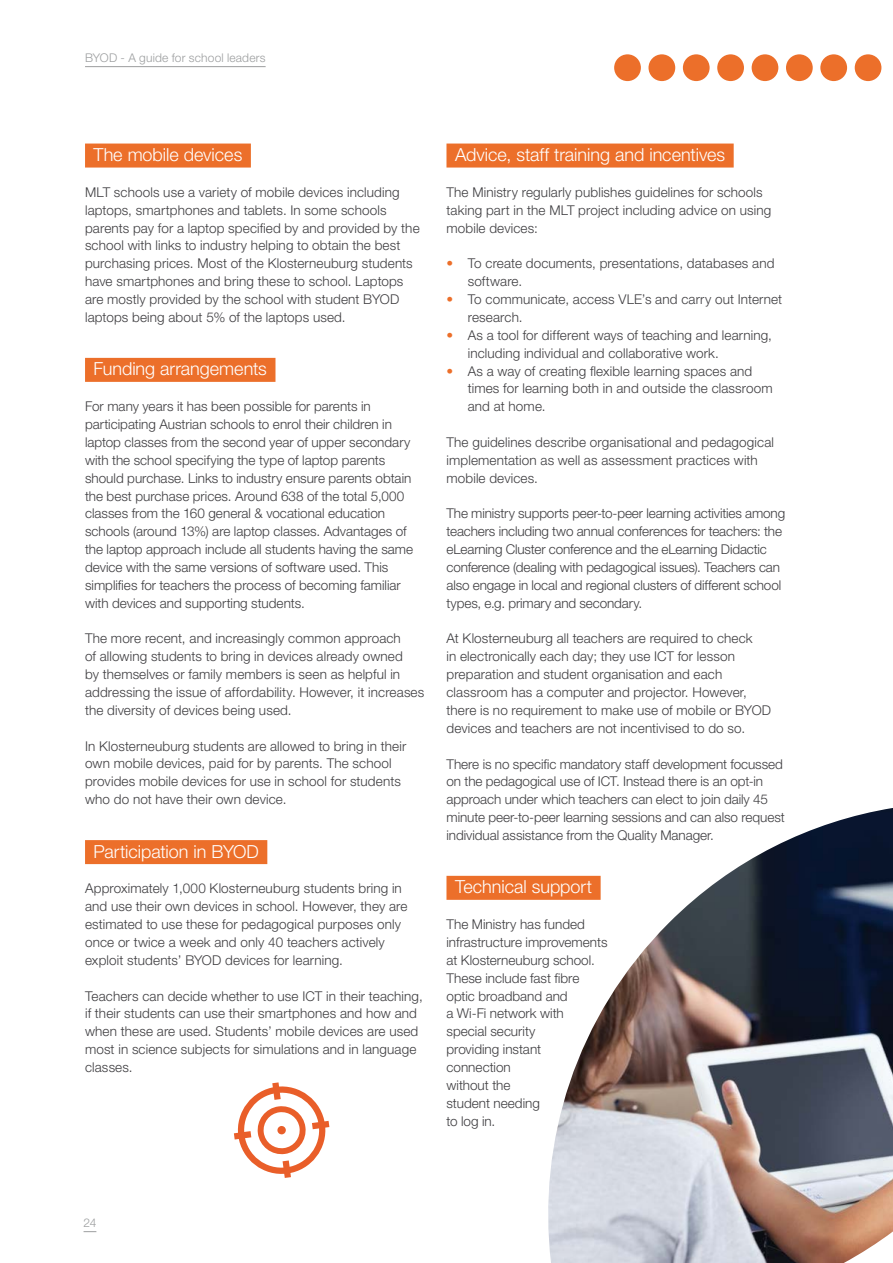
<style>
.page{position:relative;width:893px;height:1263px;background:#fff}
.page>*{position:absolute;margin:0;border:0;box-sizing:border-box;transform-origin:0 0}
.t1{font:300 18px "Helvetica Neue LT Pro";color:#fff}
.t2{font:300 13.5px/17.9px "Helvetica Neue LT Pro";letter-spacing:.005em;color:#3e3d40}
.t3{font:300 12px "Helvetica Neue LT Pro";letter-spacing:.015em;color:#9c9e9f}
.s1{color:#ec6f2a}
</style>
<div class="page">
<svg style="left:84px;top:1231px;width:12px;height:1px"></svg>
<hr style="left:85px;top:66px;width:181px;height:1px;background:#9c9e9f">
<div style="left:85px;top:144px;width:166px;height:24px;background:#ec6f2a"></div>
<div style="left:85px;top:358px;width:190px;height:24px;background:#ec6f2a"></div>
<div style="left:85px;top:840px;width:182px;height:24px;background:#ec6f2a"></div>
<div style="left:446px;top:144px;width:288px;height:24px;background:#ec6f2a"></div>
<div style="left:446px;top:876px;width:155px;height:24px;background:#ec6f2a"></div>
<img style="left:547px;top:808px;width:346px;height:455px">
<svg style="left:234px;top:1082px;width:95px;height:96px"></svg>
<div style="left:277px;top:1126px;width:9px;height:9px;background:#e95e29;border-radius:50%"></div>
<div style="left:614px;top:54px;width:27px;height:27px;background:#ec6f2a;border-radius:50%"></div>
<div style="left:648px;top:54px;width:27px;height:27px;background:#ec6f2a;border-radius:50%"></div>
<div style="left:683px;top:54px;width:27px;height:27px;background:#ec6f2a;border-radius:50%"></div>
<div style="left:717px;top:54px;width:27px;height:27px;background:#ec6f2a;border-radius:50%"></div>
<div style="left:752px;top:54px;width:26px;height:27px;background:#ec6f2a;border-radius:50%"></div>
<div style="left:786px;top:54px;width:27px;height:27px;background:#ec6f2a;border-radius:50%"></div>
<div style="left:820px;top:54px;width:27px;height:27px;background:#ec6f2a;border-radius:50%"></div>
<div style="left:855px;top:54px;width:26px;height:27px;background:#ec6f2a;border-radius:50%"></div>
<p class="t3" style="left:85px;top:50px;width:182px">BYOD - A guide for school leaders</p>
<h1 class="t1" style="left:94px;top:144px;width:150px">The mobile devices</h1>
<p class="t2" style="left:85px;top:183px;width:336px">MLT schools use a variety of mobile devices including laptops, smartphones and tablets. In some schools parents pay for a laptop specified by and provided by the school with links to industry helping to obtain the best purchasing prices. Most of the Klosterneuburg students have smartphones and bring these to school. Laptops are mostly provided by the school with student BYOD laptops being about 5% of the laptops used.</p>
<h1 class="t1" style="left:94px;top:358px;width:175px">Funding arrangements</h1>
<p class="t2" style="left:85px;top:397px;width:330px">For many years it has been possible for parents in participating Austrian schools to enrol their children in laptop classes from the second year of upper secondary with the school specifying the type of laptop parents should purchase. Links to industry ensure parents obtain the best purchase prices. Around 638 of the total 5,000 classes from the 160 general &amp; vocational education schools (around 13%) are laptop classes. Advantages of the laptop approach include all students having the same device with the same versions of software used. This simplifies for teachers the process of becoming familiar with devices and supporting students.</p>
<p class="t2" style="left:85px;top:629px;width:341px">The more recent, and increasingly common approach<br>of allowing students to bring in devices already owned<br>by themselves or family members is seen as helpful in addressing the issue of affordability. However, it increases the diversity of devices being used.</p>
<p class="t2" style="left:85px;top:737px;width:323px">In Klosterneuburg students are allowed to bring in their own mobile devices, paid for by parents. The school provides mobile devices for use in school for students who do not have their own device.</p>
<h1 class="t1" style="left:94px;top:840px;width:167px">Participation in BYOD</h1>
<p class="t2" style="left:85px;top:879px;width:324px">Approximately 1,000 Klosterneuburg students bring in and use their own devices in school. However, they are estimated to use these for pedagogical purposes only once or twice a week and only 40 teachers actively exploit students’ BYOD devices for learning.</p>
<p class="t2" style="left:85px;top:986px;width:339px">Teachers can decide whether to use ICT in their teaching, if their students can use their smartphones and how and when these are used. Students’ mobile devices are used most in science subjects for simulations and in language classes.</p>
<h1 class="t1" style="left:455px;top:144px;width:272px">Advice, staff training and incentives</h1>
<p class="t2" style="left:446px;top:183px;width:326px">The Ministry regularly publishes guidelines for schools taking part in the MLT project including advice on using mobile devices:</p>
<p class="t2" style="left:468px;top:254px;width:308px;text-indent:-21px"><span class="s1">•</span> To create documents, presentations, databases and software.</p>
<p class="t2" style="left:468px;top:290px;width:316px;text-indent:-21px"><span class="s1">•</span> To communicate, access VLE’s and carry out Internet research.</p>
<p class="t2" style="left:468px;top:326px;width:306px;text-indent:-21px"><span class="s1">•</span> As a tool for different ways of teaching and learning, including individual and collaborative work.</p>
<p class="t2" style="left:468px;top:361px;width:306px;text-indent:-21px"><span class="s1">•</span> As a way of creating flexible learning spaces and times for learning both in and outside the classroom and at home.</p>
<p class="t2" style="left:446px;top:433px;width:329px">The guidelines describe organisational and pedagogical implementation as well as assessment practices with mobile devices.</p>
<p class="t2" style="left:446px;top:504px;width:340px">The ministry supports peer-to-peer learning activities among teachers including two annual conferences for teachers: the eLearning Cluster conference and the eLearning Didactic conference (dealing with pedagogical issues). Teachers can also engage in local and regional clusters of different school types, e.g. primary and secondary.</p>
<p class="t2" style="left:446px;top:629px;width:326px">At Klosterneuburg all teachers are required to check<br>in electronically each day; they use ICT for lesson preparation and student organisation and each classroom has a computer and projector. However, there is no requirement to make use of mobile or BYOD devices and teachers are not incentivised to do so.</p>
<p class="t2" style="left:446px;top:754px;width:340px">There is no specific mandatory staff development focussed on the pedagogical use of ICT. Instead there is an opt-in approach under which teachers can elect to join daily 45 minute peer-to-peer learning sessions and can also request individual assistance from the Quality Manager.</p>
<h1 class="t1" style="left:455px;top:876px;width:139px">Technical support</h1>
<p class="t2" style="left:446px;top:915px;width:162px">The Ministry has funded infrastructure improvements at Klosterneuburg school.<br>These include fast fibre optic broadband and<br>a Wi-Fi network with special security<br>providing instant connection<br>without the<br>student needing<br>to log in.</p>
<p class="t3" style="left:84px;top:1215px;width:14px">24</p>
</div>
